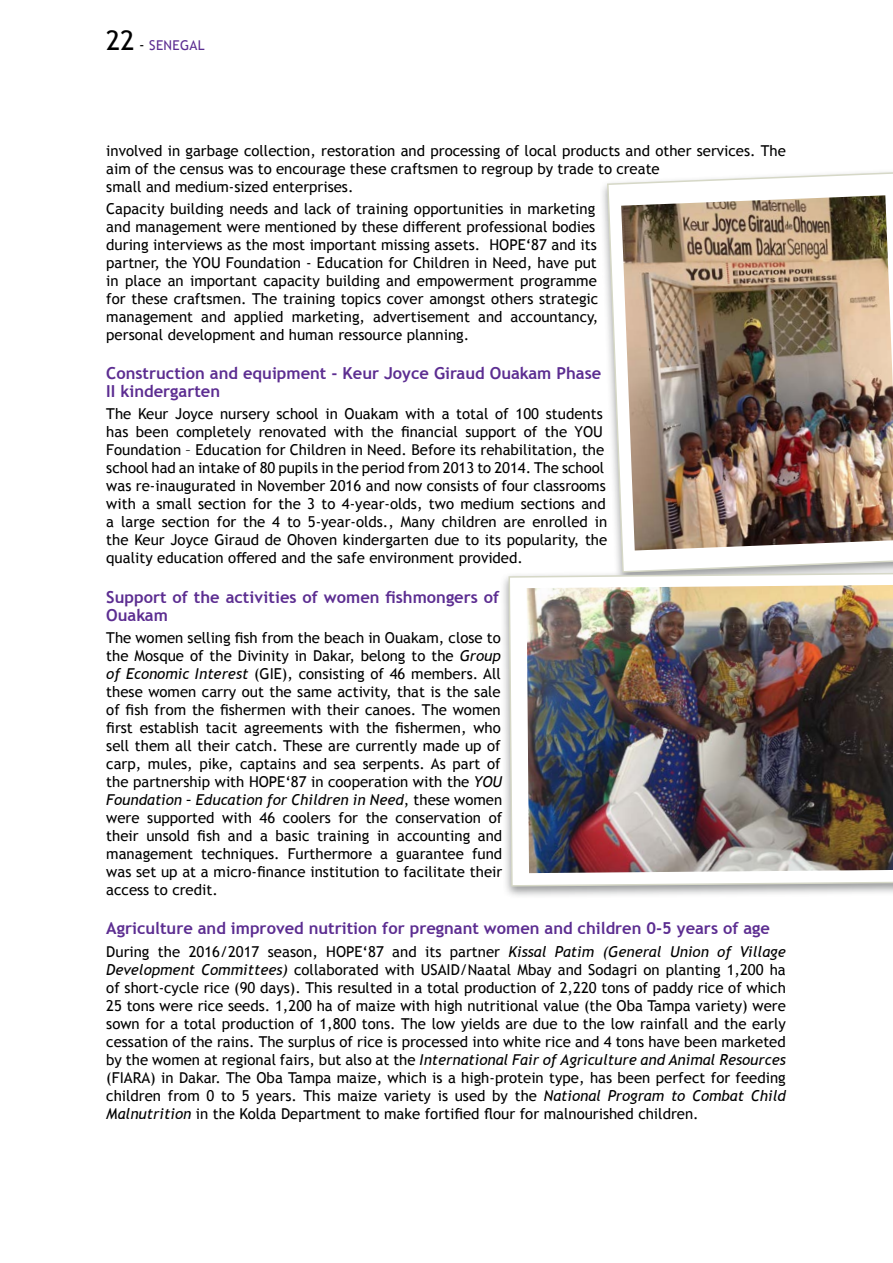
<style>
.page{position:relative;width:893px;height:1263px;background:#fff}
.page>*{position:absolute;margin:0;border:0;box-sizing:border-box;transform-origin:0 0}
.t1{font:700 16.5px/18px "Trebuchet MS";color:#5c2d91}
.t2{font:15px/18px "Trebuchet MS";color:#000}
.t3{font:13.5px "Trebuchet MS";letter-spacing:.025em;color:#5c2d91}
.s1{font-size:27px;color:#000}
.s2{font-size:15px;color:#000}
.s3{font-style:italic}
</style>
<div class="page">
<svg style="left:606px;top:172px;width:287px;height:397px"></svg>
<img style="left:621px;top:195px;width:272px;height:355px">
<div style="left:501px;top:569px;width:392px;height:330px;background:#757779;opacity:.75"></div>
<svg style="left:508px;top:572px;width:385px;height:315px"></svg>
<img style="left:527px;top:585px;width:366px;height:288px">
<p class="t3" style="left:106px;top:37px;width:100px"><span class="s1">22</span> <span class="s2">-</span> SENEGAL</p>
<p class="t2" style="left:106px;top:141px;width:681px">involved in garbage collection, restoration and processing of local products and other services. The aim of the census was to encourage these craftsmen to regroup by trade to create<br>small and medium-sized enterprises.</p>
<p class="t2" style="left:106px;top:199px;width:493px">Capacity building needs and lack of training opportunities in marketing and management were mentioned by these different professional bodies during interviews as the most important missing assets. HOPE‘87 and its partner, the YOU Foundation - Education for Children in Need, have put in place an important capacity building and empowerment programme for these craftsmen. The training topics cover amongst others strategic management and applied marketing, advertisement and accountancy, personal development and human ressource planning.</p>
<p class="t1" style="left:106px;top:364px;width:497px">Construction and equipment - Keur Joyce Giraud Ouakam Phase<br>II kindergarten</p>
<p class="t2" style="left:106px;top:405px;width:502px">The Keur Joyce nursery school in Ouakam with a total of 100 students has been completely renovated with the financial support of the YOU Foundation – Education for Children in Need. Before its rehabilitation, the school had an intake of 80 pupils in the period from 2013 to 2014. The school was re-inaugurated in November 2016 and now consists of four classrooms with a small section for the 3 to 4-year-olds, two medium sections and a large section for the 4 to 5-year-olds., Many children are enrolled in the Keur Joyce Giraud de Ohoven kindergarten due to its popularity, the quality education offered and the safe environment provided.</p>
<p class="t1" style="left:106px;top:588px;width:395px">Support of the activities of women fishmongers of<br>Ouakam</p>
<p class="t2" style="left:106px;top:628px;width:398px;text-align:justify">The women selling fish from the beach in Ouakam, close to the Mosque of the Divinity in Dakar, belong to the <span class="s3">Group of Economic Interest</span> (GIE), consisting of 46 members. All these women carry out the same activity, that is the sale of fish from the fishermen with their canoes. The women first establish tacit agreements with the fishermen, who sell them all their catch. These are currently made up of carp, mules, pike, captains and sea serpents. As part of the partnership with HOPE‘87 in cooperation with the <span class="s3">YOU Foundation – Education for Children in Need</span>, these women were supported with 46 coolers for the conservation of their unsold fish and a basic training in accounting and management techniques. Furthermore a guarantee fund was set up at a micro-finance institution to facilitate their access to credit.</p>
<p class="t1" style="left:106px;top:919px;width:665px">Agriculture and improved nutrition for pregnant women and children 0-5 years of age</p>
<p class="t2" style="left:106px;top:942px;width:681px;text-align:justify">During the 2016/2017 season, HOPE‘87 and its partner <span class="s3">Kissal Patim (General Union of Village Development Committees)</span> collaborated with USAID/Naatal Mbay and Sodagri on planting 1,200 ha of short-cycle rice (90 days). This resulted in a total production of 2,220 tons of paddy rice of which 25 tons were rice seeds. 1,200 ha of maize with high nutritional value (the Oba Tampa variety) were sown for a total production of 1,800 tons. The low yields are due to the low rainfall and the early cessation of the rains. The surplus of rice is processed into white rice and 4 tons have been marketed by the women at regional fairs, but also at the <span class="s3">International Fair of Agriculture and Animal Resources </span>(FIARA) in Dakar. The Oba Tampa maize, which is a high-protein type, has been perfect for feeding children from 0 to 5 years. This maize variety is used by the <span class="s3">National Program to Combat Child Malnutrition</span> in the Kolda Department to make fortified flour for malnourished children.</p>
</div>
